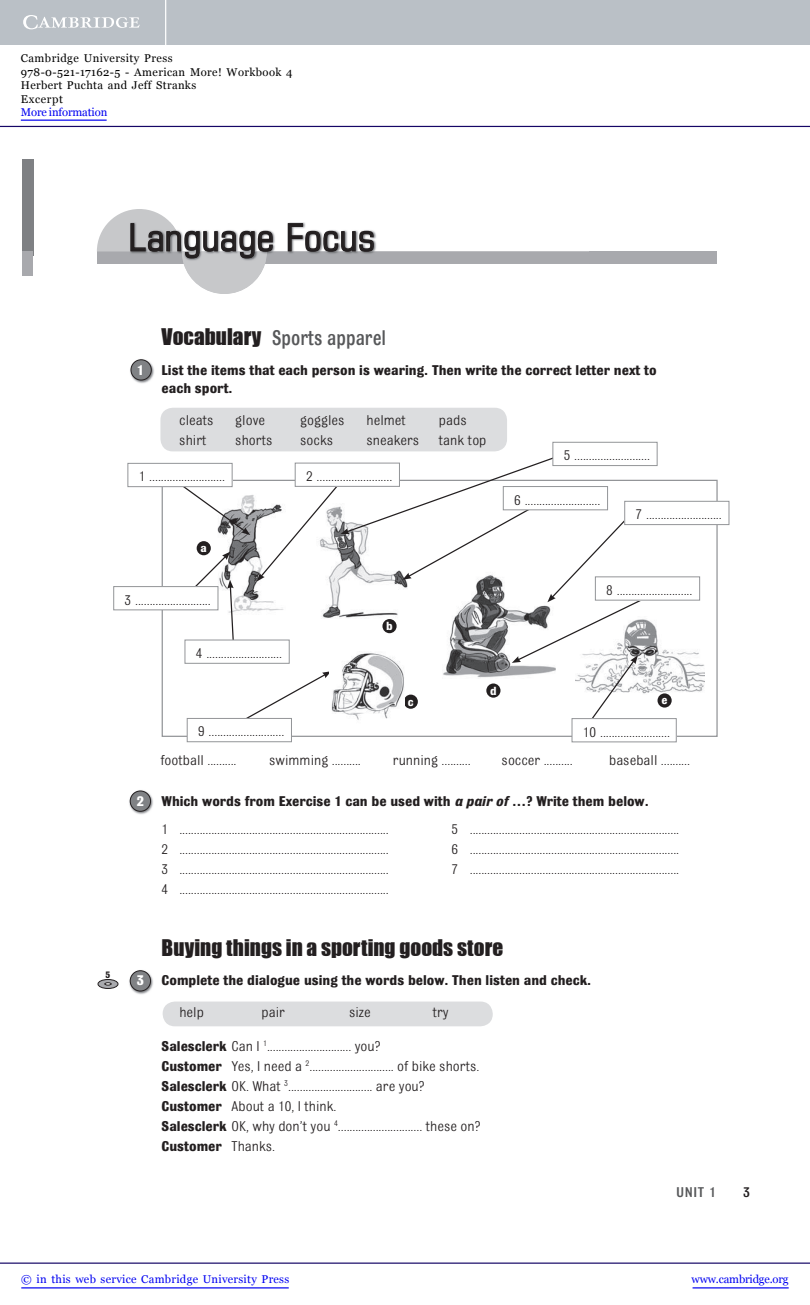
<style>
.page{position:relative;width:810px;height:1305px;background:#fff}
.page>*{position:absolute;margin:0;border:0;box-sizing:border-box;transform-origin:0 0}
.t1{font:condensed 37.5px "Eurostile";letter-spacing:.02em;color:#231f20}
.t2{font:500 22.5px "Bulldog";color:#57585a;scale:.85 1}
.t3{font:21.25px "Impact";color:#231f20}
.t4{font:15px/20px "Bulldog";color:#231f20}
.t5{font:700 15px/18.8px "Bulldog";color:#231f20}
.t6{font:500 15px "Bulldog";color:#57585a}
.t7{font:500 15px "Bulldog";color:#231f20}
.t8{font:700 12.5px "Bulldog";color:#fff}
.t9{font:11.25px/13.5px "Georgia";letter-spacing:.035em;color:#000}
.t10{font:11.25px "Georgia";letter-spacing:.025em;color:#0000f1}
.t11{font:11.25px "Georgia";letter-spacing:-.015em;color:#0000f1}
.t12{font:11.25px "Georgia";letter-spacing:-.01em;color:#0000f1}
.t13{font:700 10px "Bulldog";color:#231f20}
.s1{font-family:"Impact";font-weight:400;font-size:21.25px;color:#231f20}
.s2{color:#fff}
.s3{font-weight:700;color:#fff}
.s4{font-weight:700}
.s5{font-weight:700;font-style:italic}
.s6{font-weight:400}
</style>
<div class="page">
<div style="left:22px;top:159px;width:11px;height:96px;background:#7e8083"></div>
<div style="left:22px;top:251px;width:11px;height:25px;background:#a8a9ad"></div>
<div style="left:97px;top:251px;width:620px;height:13px;background:#a8a9ad"></div>
<svg style="left:97px;top:209px;width:73px;height:43px"></svg>
<img style="left:182px;top:222px;width:194px;height:29px">
<img style="left:130px;top:251px;width:459px;height:3px">
<img style="left:130px;top:222px;width:52px;height:29px">
<img style="left:182px;top:251px;width:85px;height:43px">
<div style="left:160px;top:408px;width:347px;height:43px;background:#dcdddf;border-radius:12px"></div>
<img style="left:130px;top:359px;width:24px;height:25px">
<div style="left:131px;top:360px;width:20px;height:20px;background:#808285;border-radius:50%"></div>
<div style="left:131px;top:359px;width:21px;height:22px;border:1px solid #231f20;border-radius:50%"></div>
<div style="left:163px;top:1002px;width:330px;height:24px;background:#dcdddf;border-radius:12px"></div>
<img style="left:129px;top:970px;width:24px;height:25px">
<div style="left:130px;top:971px;width:21px;height:20px;background:#808285;border-radius:50%"></div>
<div style="left:130px;top:970px;width:21px;height:22px;border:1px solid #231f20;border-radius:50%"></div>
<svg style="left:98px;top:980px;width:20px;height:8px"></svg>
<div style="left:98px;top:979px;width:20px;height:10px;border:1px solid #231f20;border-radius:50%"></div>
<svg style="left:104px;top:982px;width:8px;height:3px"></svg>
<img style="left:129px;top:790px;width:24px;height:25px">
<div style="left:130px;top:791px;width:21px;height:20px;background:#808285;border-radius:50%"></div>
<div style="left:130px;top:791px;width:21px;height:21px;border:1px solid #231f20;border-radius:50%"></div>
<div style="left:187px;top:718px;width:105px;height:24px;border:1px solid #939598"></div>
<img style="left:652px;top:623px;width:52px;height:70px">
<div style="left:128px;top:463px;width:104px;height:24px;border:1px solid #939598"></div>
<div style="left:553px;top:442px;width:104px;height:24px;border:1px solid #939598"></div>
<div style="left:658px;top:693px;width:14px;height:15px;background:#231f20;border-radius:50%"></div>
<div style="left:624px;top:501px;width:105px;height:24px;border:1px solid #939598"></div>
<svg style="left:175px;top:448px;width:477px;height:276px"></svg>
<div style="left:114px;top:587px;width:104px;height:23px;background:#fff"></div>
<div style="left:113px;top:586px;width:105px;height:24px;border:1px solid #939598"></div>
<div style="left:404px;top:695px;width:14px;height:14px;background:#231f20;border-radius:50%"></div>
<div style="left:295px;top:463px;width:104px;height:23px;background:#fff"></div>
<div style="left:295px;top:463px;width:105px;height:24px;border:1px solid #939598"></div>
<div style="left:572px;top:719px;width:104px;height:23px;background:#fff"></div>
<div style="left:572px;top:718px;width:105px;height:24px;border:1px solid #939598"></div>
<div style="left:329px;top:642px;width:76px;height:91px;background:#fff"></div>
<img style="left:331px;top:653px;width:73px;height:67px">
<hr style="left:0;top:1263px;width:810px;height:1px;background:#150666">
<hr style="left:693px;top:1287px;width:96px;height:1px;background:#0000f1">
<div style="left:0;top:0;width:810px;height:45px;background:#bac0c6"></div>
<svg style="left:23px;top:15px;width:117px;height:14px"></svg>
<hr style="left:165px;top:0;width:1px;height:45px;background:#fff">
<hr style="left:0;top:126px;width:810px;height:1px;background:#150666">
<hr style="left:21px;top:1287px;width:268px;height:1px;background:#0000f1">
<hr style="left:21px;top:120px;width:86px;height:1px;background:#0000f1">
<p class="t9" style="left:21px;top:51px;width:273px">Cambridge University Press<br>978-0-521-17162-5 - American More! Workbook 4<br>Herbert Puchta and Jeff Stranks<br>Excerpt</p>
<p class="t12" style="left:21px;top:106px;width:88px">More information</p>
<h1 class="t1" style="left:129px;top:224px;width:248px">Language Focus</h1>
<h2 class="t2" style="left:162px;top:330px;width:266px"><span class="s1">Vocabulary</span> Sports apparel</h2>
<p class="t5" style="left:162px;top:362px;width:496px;text-indent:-25px"><span class="s2">1</span> List the items that each person is wearing. Then write the correct letter next to each sport.</p>
<p class="t4" style="left:179px;top:411px;width:36px">cleats</p>
<p class="t4" style="left:235px;top:411px;width:31px">glove</p>
<p class="t4" style="left:300px;top:411px;width:46px">goggles</p>
<p class="t4" style="left:366px;top:411px;width:41px">helmet</p>
<p class="t4" style="left:439px;top:411px;width:29px">pads</p>
<p class="t4" style="left:179px;top:431px;width:29px">shirt</p>
<p class="t4" style="left:235px;top:431px;width:39px">shorts</p>
<p class="t4" style="left:300px;top:431px;width:34px">socks</p>
<p class="t4" style="left:366px;top:431px;width:54px">sneakers</p>
<p class="t4" style="left:439px;top:431px;width:49px">tank top</p>
<p class="t4" style="left:139px;top:468px;width:88px">1 ..........................</p>
<p class="t4" style="left:306px;top:468px;width:88px">2 ..........................</p>
<p class="t8" style="left:201px;top:544px;width:8px">a</p>
<p class="t4" style="left:125px;top:591px;width:88px">3 ..........................</p>
<p class="t4" style="left:196px;top:644px;width:88px">4 ..........................</p>
<p class="t4" style="left:198px;top:723px;width:88px">9 ..........................</p>
<p class="t8" style="left:386px;top:622px;width:8px">b</p>
<p class="t8" style="left:408px;top:697px;width:7px">c</p>
<p class="t4" style="left:564px;top:447px;width:88px">5 ..........................</p>
<p class="t4" style="left:514px;top:491px;width:88px">6 ..........................</p>
<p class="t4" style="left:636px;top:506px;width:88px">7 ..........................</p>
<p class="t4" style="left:606px;top:581px;width:88px">8 ..........................</p>
<p class="t8" style="left:490px;top:686px;width:8px">d</p>
<p class="t8" style="left:662px;top:696px;width:8px">e</p>
<p class="t4" style="left:583px;top:723px;width:88px">10 ........................</p>
<p class="t4" style="left:161px;top:751px;width:77px">football ..........</p>
<p class="t4" style="left:269px;top:751px;width:93px">swimming ..........</p>
<p class="t4" style="left:393px;top:751px;width:79px">running ..........</p>
<p class="t4" style="left:502px;top:751px;width:73px">soccer ..........</p>
<p class="t4" style="left:609px;top:751px;width:82px">baseball ..........</p>
<p class="t4" style="left:162px;top:789px;width:489px;line-height:28.1px;text-indent:-25px"><span class="s3">2</span> <span class="s4">Which words from Exercise 1 can be used with</span> <span class="s5">a pair of</span> <span class="s4">…? Write them below.<br></span>1 ........................................................................</p>
<p class="t4" style="left:451px;top:821px;width:229px">5 ........................................................................</p>
<p class="t4" style="left:162px;top:841px;width:229px">2 ........................................................................</p>
<p class="t4" style="left:451px;top:841px;width:229px">6 ........................................................................</p>
<p class="t4" style="left:162px;top:861px;width:229px">3 ........................................................................</p>
<p class="t4" style="left:451px;top:861px;width:229px">7 ........................................................................</p>
<p class="t4" style="left:162px;top:881px;width:229px">4 ........................................................................</p>
<p class="t13" style="left:106px;top:971px;width:6px">5</p>
<h3 class="t3" style="left:162px;top:939px;width:343px">Buying things in a sporting goods store</h3>
<p class="t5" style="left:179px;top:965px;width:413px;line-height:31.6px;text-indent:-43px"><span class="s2">3</span> Complete the dialogue using the words below. Then listen and check. <span class="s6">help</span></p>
<p class="t4" style="left:262px;top:1003px;width:25px">pair</p>
<p class="t4" style="left:349px;top:1003px;width:23px">size</p>
<p class="t4" style="left:433px;top:1003px;width:17px">try</p>
<p class="t4" style="left:162px;top:1037px;width:320px"><span class="s4">Salesclerk</span> Can I <sup>1</sup>............................. you?<br><span class="s4">Customer</span> Yes, I need a <sup>2</sup>............................. of bike shorts.<br><span class="s4">Salesclerk</span> OK. What <sup>3</sup>............................. are you?<br><span class="s4">Customer</span> About a 10, I think.<br><span class="s4">Salesclerk</span> OK, why don’t you <sup>4</sup>............................. these on?<br><span class="s4">Customer</span> Thanks.</p>
<p class="t6" style="left:676px;top:1187px;width:41px">UNIT 1</p>
<p class="t7" style="left:743px;top:1187px;width:8px">3</p>
<p class="t10" style="left:21px;top:1272px;width:269px">© in this web service Cambridge University Press</p>
<p class="t11" style="left:692px;top:1272px;width:99px">www.cambridge.org</p>
</div>
